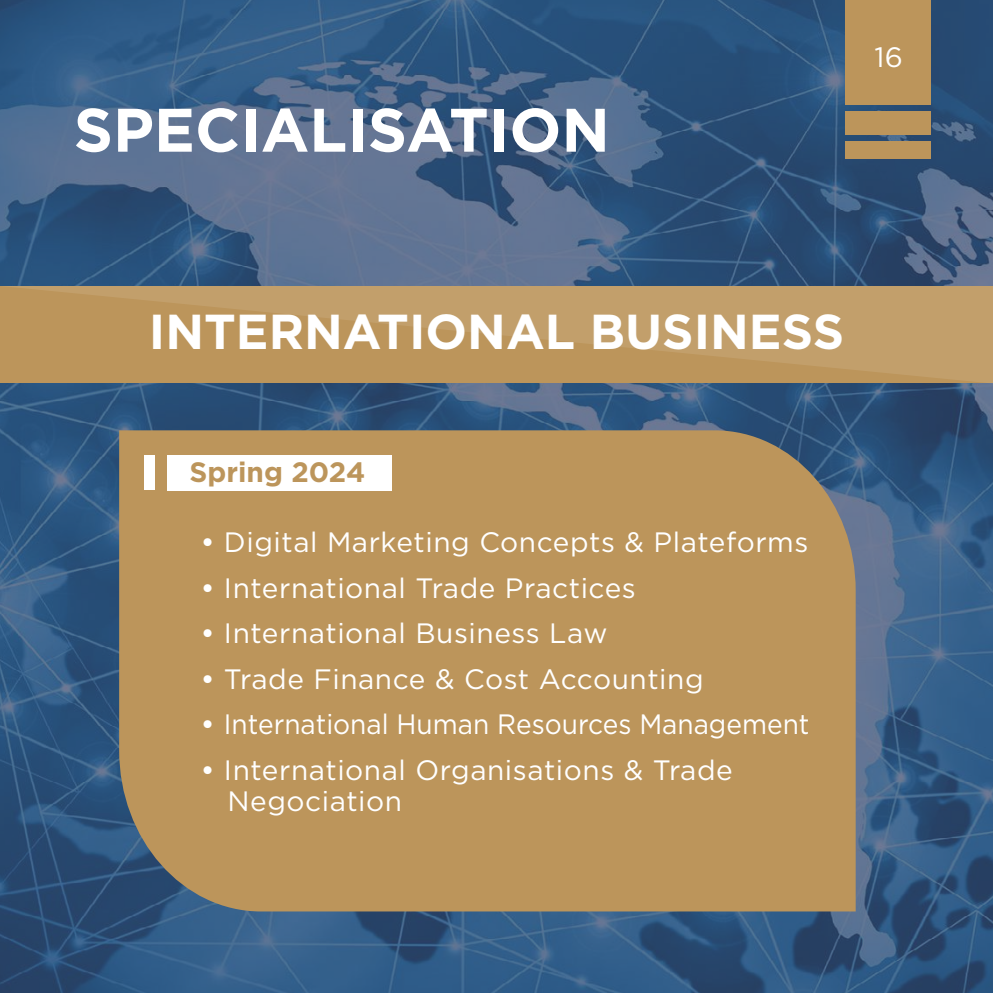
<style>
.page{position:relative;width:993px;height:993px;background:#fff}
.page>*{position:absolute;margin:0;border:0;box-sizing:border-box;transform-origin:0 0}
.t1{font:700 61.25px "Gotham";color:#fff}
.t2{font:700 49px "Gotham";color:#fff}
.t3{font:28px/31.5px "Gotham";letter-spacing:.02em;color:#fff}
.t4{font:28px "Gotham";color:#fff;scale:.94 1}
.t5{font:700 28px "Gotham";color:#bc955b}
.s1{font-weight:500}
</style>
<div class="page">
<img style="left:0;top:0;width:992px;height:992px">
<div style="left:119px;top:430px;width:736px;height:481px;background:#bc955b"></div>
<div style="left:845px;top:0;width:85px;height:104px;background:#bc955b"></div>
<div style="left:845px;top:111px;width:85px;height:24px;background:#bc955b"></div>
<div style="left:845px;top:141px;width:85px;height:18px;background:#bc955b"></div>
<svg style="left:0;top:286px;width:992px;height:97px;background:#be9962"></svg>
<div style="left:167px;top:455px;width:224px;height:35px;background:#fff"></div>
<div style="left:144px;top:455px;width:11px;height:34px;background:#fff"></div>
<h1 class="t1" style="left:74px;top:89px;width:537px">SPECIALISATION</h1>
<p class="t3" style="left:874px;top:41px;width:30px">16</p>
<h2 class="t2" style="left:149px;top:298px;width:696px">INTERNATIONAL BUSINESS</h2>
<p class="t5" style="left:189px;top:453px;width:177px">Spring 2024</p>
<p class="t3" style="left:200px;top:525px;width:609px"><span class="s1">•</span> Digital Marketing Concepts &amp; Plateforms</p>
<p class="t3" style="left:200px;top:571px;width:436px"><span class="s1">•</span> International Trade Practices</p>
<p class="t3" style="left:200px;top:616px;width:408px"><span class="s1">•</span> International Business Law</p>
<p class="t3" style="left:200px;top:662px;width:504px"><span class="s1">•</span> Trade Finance &amp; Cost Accounting</p>
<p class="t4" style="left:200px;top:706px;width:649px"><span class="s1">•</span> International Human Resources Management</p>
<p class="t3" style="left:227px;top:753px;width:506px;text-indent:-27px"><span class="s1">•</span> International Organisations &amp; Trade<br>Negociation</p>
</div>
